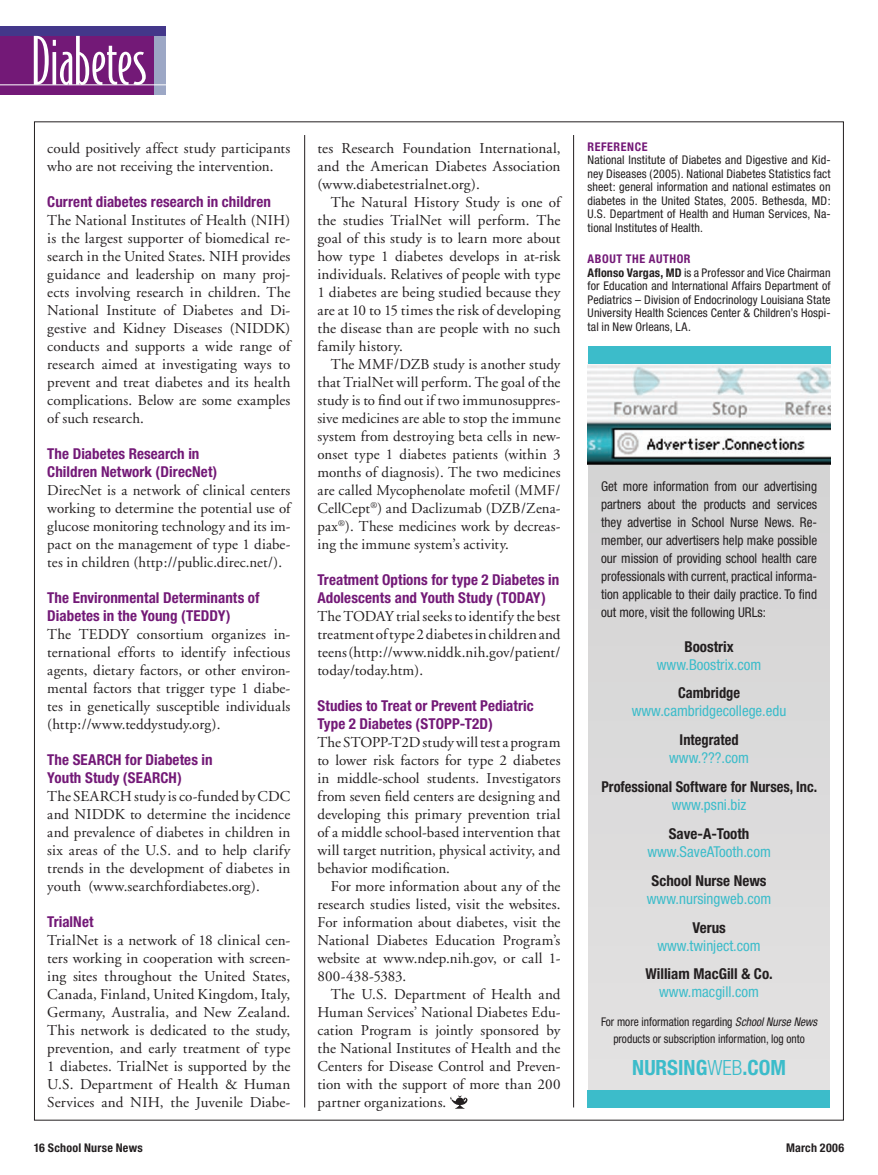
<style>
.page{position:relative;width:878px;height:1175px;background:#fff}
.page>*{position:absolute;margin:0;border:0;box-sizing:border-box;transform-origin:0 0}
.t1{font:300 63.15px "Bodega Sans";letter-spacing:-.005em;color:#fff}
.t2{font:700 condensed 21px "Helvetica Neue";color:#3cbcca}
.t3{font:15px/18px "Adobe Garamond";letter-spacing:.005em;color:#231f20;text-align:justify}
.t4{font:700 condensed 15px/18px "Helvetica Neue";letter-spacing:.005em;color:#731977}
.t5{font:condensed 15px "Helvetica Neue";color:#3cbcca}
.t6{font:700 condensed 15px "Helvetica Neue";color:#231f20}
.t7{font:700 condensed 15px "Helvetica Neue";color:#231f20;scale:.96 1}
.t8{font:condensed 13.5px/18px "Helvetica Neue";color:#231f20;text-align:justify}
.t9{font:condensed 12px/13.5px "Helvetica Neue";letter-spacing:.005em;color:#231f20;text-align:justify}
.t10{font:condensed 12px/17.4px "Helvetica Neue";letter-spacing:.005em;color:#231f20;text-align:center;scale:.95 1}
.t11{font:700 condensed 12px "Helvetica Neue";letter-spacing:.015em;color:#231f20}
.t12{font:700 condensed 12px "Helvetica Neue";letter-spacing:.05em;color:#731977}
.s1{font-weight:700;color:#731977}
.s2{font-weight:700}
.s3{font-style:italic}
.s4{font-weight:300}
</style>
<div class="page">
<hr style="left:304px;top:135px;width:1px;height:972px;background:#231f20">
<hr style="left:573px;top:135px;width:1px;height:972px;background:#231f20">
<div style="left:13px;top:27px;width:153px;height:67px;background:#9ca7c5"></div>
<div style="left:0;top:27px;width:154px;height:67px;background:#731977"></div>
<hr style="left:0;top:85px;width:167px;height:1px;background:#fff">
<div style="left:0;top:26px;width:166px;height:10px;background:#43378a"></div>
<svg style="left:450px;top:1095px;width:17px;height:13px"></svg>
<div style="left:588px;top:433px;width:241px;height:667px;background:#dbdadb"></div>
<img style="left:587px;top:362px;width:243px;height:102px">
<div style="left:588px;top:346px;width:242px;height:17px;background:#3cbcca"></div>
<div style="left:587px;top:1090px;width:242px;height:17px;background:#3cbcca"></div>
<h1 class="t1" style="left:31px;top:24px;width:117px">Diabetes</h1>
<p class="t3" style="left:47px;top:140px;width:244px">could positively affect study participants who are not receiving the intervention.</p>
<p class="t4" style="left:47px;top:192px;width:225px">Current diabetes research in children</p>
<p class="t3" style="left:47px;top:212px;width:244px">The National Institutes of Health (NIH) is the largest supporter of biomedical re&shy;search in the United States. NIH provides guidance and leadership on many proj&shy;ects involving research in children. The National Institute of Diabetes and Di&shy;gestive and Kidney Diseases (NIDDK) conducts and supports a wide range of research aimed at investigating ways to prevent and treat diabetes and its health complications. Below are some examples of such research.</p>
<p class="t4" style="left:47px;top:444px;width:171px">The Diabetes Research in<br>Children Network (DirecNet)</p>
<p class="t3" style="left:47px;top:482px;width:244px">DirecNet is a network of clinical centers working to determine the potential use of glucose monitoring technology and its im&shy;pact on the management of type 1 diabe&shy;tes in children (http://public.direc.net/).</p>
<p class="t4" style="left:47px;top:588px;width:214px">The Environmental Determinants of<br>Diabetes in the Young (TEDDY)</p>
<p class="t3" style="left:47px;top:626px;width:244px">The TEDDY consortium organizes in&shy;ternational efforts to identify infectious agents, dietary factors, or other environ&shy;mental factors that trigger type 1 diabe&shy;tes in genetically susceptible individuals (http://www.teddystudy.org).</p>
<p class="t4" style="left:47px;top:750px;width:167px">The SEARCH for Diabetes in<br>Youth Study (SEARCH)</p>
<p class="t3" style="left:47px;top:788px;width:244px">The SEARCH study is co-funded by CDC and NIDDK to determine the incidence and prevalence of diabetes in children in six areas of the U.S. and to help clarify trends in the development of diabetes in youth (www.searchfordiabetes.org).</p>
<p class="t4" style="left:47px;top:912px;width:48px">TrialNet</p>
<p class="t3" style="left:47px;top:932px;width:245px">TrialNet is a network of 18 clinical cen&shy;ters working in cooperation with screen&shy;ing sites throughout the United States, Canada, Finland, United Kingdom, Italy, Germany, Australia, and New Zealand.<br>This network is dedicated to the study, prevention, and early treatment of type 1 diabetes. TrialNet is supported by the U.S. Department of Health &amp; Human Services and NIH, the Juvenile Diabe-</p>
<p class="t3" style="left:317px;top:140px;width:244px">tes Research Foundation International, and the American Diabetes Association (www.diabetestrialnet.org).</p>
<p class="t3" style="left:317px;top:194px;width:244px;text-indent:13px">The Natural History Study is one of the studies TrialNet will perform. The goal of this study is to learn more about how type 1 diabetes develops in at-risk individuals. Relatives of people with type 1 diabetes are being studied because they are at 10 to 15 times the risk of developing the disease than are people with no such family history.</p>
<p class="t3" style="left:317px;top:356px;width:245px;text-indent:13px">The MMF/DZB study is another study that TrialNet will perform. The goal of the study is to find out if two immunosuppres&shy;sive medicines are able to stop the immune system from destroying beta cells in new&shy;onset type 1 diabetes patients (within 3 months of diagnosis). The two medicines are called Mycophenolate mofetil (MMF/ CellCept<sup>®</sup>) and Daclizumab (DZB/Zena&shy;pax<sup>®</sup>). These medicines work by decreas&shy;ing the immune system’s activity.</p>
<p class="t4" style="left:317px;top:570px;width:243px">Treatment Options for type 2 Diabetes in<br>Adolescents and Youth Study (TODAY)</p>
<p class="t3" style="left:317px;top:608px;width:244px">The TODAY trial seeks to identify the best treatment of type 2 diabetes in children and teens (http://www.niddk.nih.gov/patient/ today/today.htm).</p>
<p class="t4" style="left:317px;top:696px;width:218px">Studies to Treat or Prevent Pediatric<br>Type 2 Diabetes (STOPP-T2D)</p>
<p class="t3" style="left:317px;top:734px;width:244px">The STOPP-T2D study will test a program to lower risk factors for type 2 diabetes in middle-school students. Investigators from seven field centers are designing and developing this primary prevention trial of a middle school-based intervention that will target nutrition, physical activity, and behavior modification.</p>
<p class="t3" style="left:317px;top:878px;width:244px;text-indent:13px">For more information about any of the research studies listed, visit the websites.<br>For information about diabetes, visit the National Diabetes Education Program’s website at www.ndep.nih.gov, or call 1- 800-438-5383.</p>
<p class="t3" style="left:317px;top:986px;width:244px;text-indent:13px">The U.S. Department of Health and Human Services’ National Diabetes Edu&shy;cation Program is jointly sponsored by the National Institutes of Health and the Centers for Disease Control and Preven&shy;tion with the support of more than 200 partner organizations.</p>
<p class="t12" style="left:587px;top:139px;width:61px">REFERENCE</p>
<p class="t9" style="left:587px;top:153px;width:244px">National Institute of Diabetes and Digestive and Kid&shy;ney Diseases (2005). National Diabetes Statistics fact sheet: general information and national estimates on diabetes in the United States, 2005. Bethesda, MD:<br>U.S. Department of Health and Human Services, Na&shy;tional Institutes of Health.</p>
<p class="t9" style="left:587px;top:252px;width:244px;text-align:left"><span class="s1">ABOUT THE AUTHOR<br></span><span class="s2">Aflonso Vargas, MD</span> is a Professor and Vice Chairman for Education and International Affairs Department of Pediatrics – Division of Endocrinology Louisiana State University Health Sciences Center &amp; Children’s Hospi&shy;tal in New Orleans, LA.</p>
<p class="t8" style="left:601px;top:477px;width:217px">Get more information from our advertising partners about the products and services they advertise in School Nurse News. Re&shy;member, our advertisers help make possible our mission of providing school health care professionals with current, practical informa&shy;tion applicable to their daily practice. To find out more, visit the following URLs:</p>
<p class="t6" style="left:684px;top:637px;width:51px">Boostrix</p>
<p class="t5" style="left:657px;top:655px;width:106px">www.Boostrix.com</p>
<p class="t7" style="left:678px;top:684px;width:66px">Cambridge</p>
<p class="t5" style="left:631px;top:702px;width:156px">www.cambridgecollege.edu</p>
<p class="t7" style="left:679px;top:731px;width:63px">Integrated</p>
<p class="t5" style="left:669px;top:749px;width:81px">www.???.com</p>
<p class="t7" style="left:601px;top:777px;width:226px">Professional Software for Nurses, Inc.</p>
<p class="t5" style="left:671px;top:796px;width:76px">www.psni.biz</p>
<p class="t6" style="left:668px;top:824px;width:82px">Save-A-Tooth</p>
<p class="t5" style="left:647px;top:843px;width:125px">www.SaveATooth.com</p>
<p class="t6" style="left:651px;top:871px;width:116px">School Nurse News</p>
<p class="t5" style="left:647px;top:889px;width:126px">www.nursingweb.com</p>
<p class="t6" style="left:692px;top:918px;width:35px">Verus</p>
<p class="t5" style="left:657px;top:936px;width:105px">www.twinject.com</p>
<p class="t6" style="left:645px;top:965px;width:129px">William MacGill &amp; Co.</p>
<p class="t5" style="left:659px;top:983px;width:101px">www.macgill.com</p>
<p class="t10" style="left:601px;top:1012px;width:229px">For more information regarding <span class="s3">School Nurse News </span>products or subscription information, log onto</p>
<h2 class="t2" style="left:632px;top:1054px;width:155px">NURSING<span class="s4">WEB</span>.COM</h2>
<p class="t11" style="left:34px;top:1140px;width:110px">16 School Nurse News</p>
<p class="t11" style="left:786px;top:1140px;width:60px">March 2006</p>
</div>
